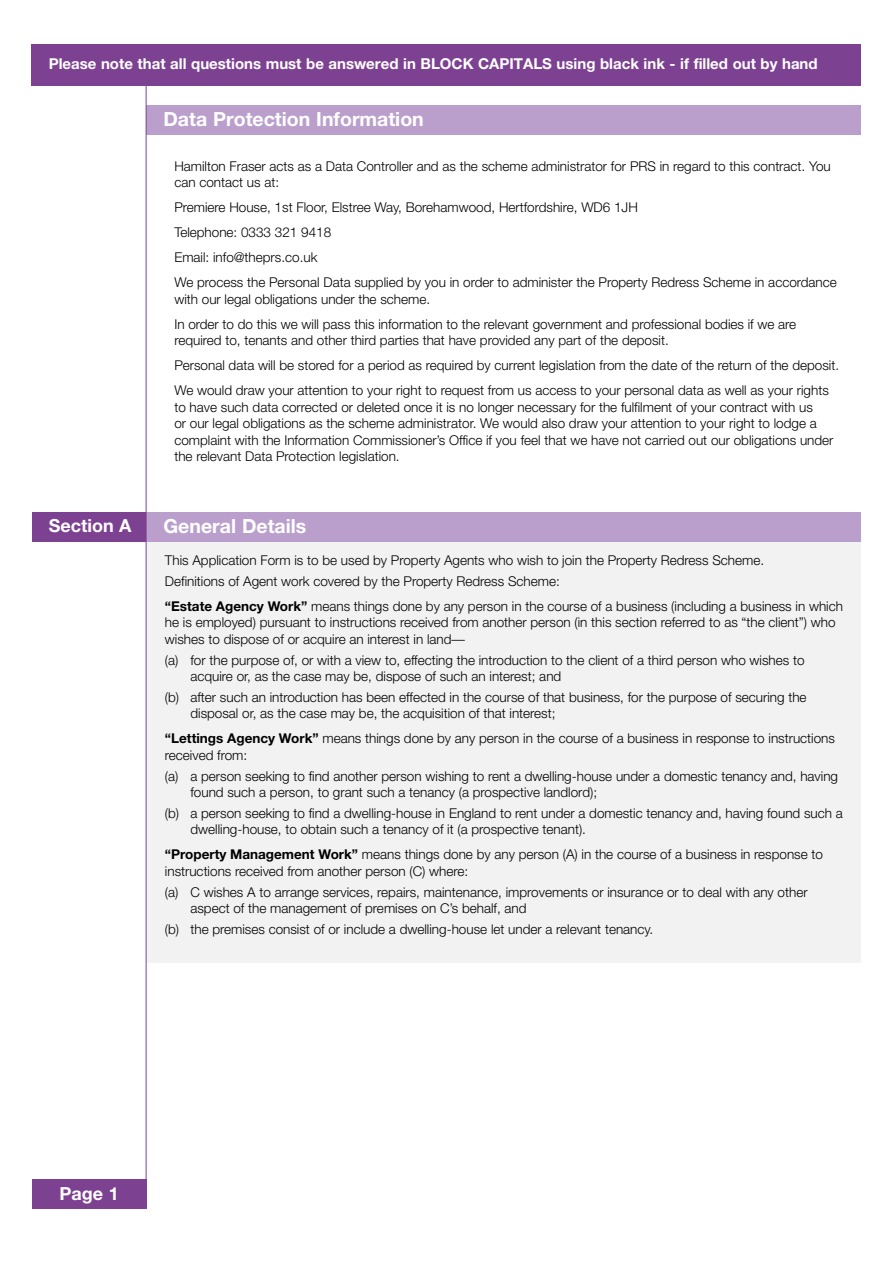
<style>
.page{position:relative;width:893px;height:1263px;background:#fff}
.page>*{position:absolute;margin:0;border:0;box-sizing:border-box;transform-origin:0 0}
.t1{font:700 19.5px "Helvetica Neue";color:#fff}
.t2{font:700 18px "Helvetica Neue";color:#fff}
.t3{font:700 15px "Helvetica Neue";color:#fff}
.t4{font:300 13.5px/16.5px "Helvetica Neue";color:#000}
.s1{font-weight:700}
</style>
<div class="page">
<div style="left:32px;top:44px;width:829px;height:42px;background:#7d4192"></div>
<div style="left:32px;top:1179px;width:114px;height:30px;background:#7d4192"></div>
<div style="left:146px;top:512px;width:715px;height:450px;background:#f2f2f2"></div>
<div style="left:32px;top:512px;width:114px;height:29px;background:#7d4192"></div>
<div style="left:146px;top:512px;width:715px;height:29px;background:#ba9fcc"></div>
<div style="left:146px;top:105px;width:715px;height:30px;background:#ba9fcc"></div>
<hr style="left:146px;top:82px;width:1px;height:1107px;background:#7d4192">
<p class="t3" style="left:49px;top:55px;width:770px">Please note that all questions must be answered in BLOCK CAPITALS using black ink - if filled out by hand</p>
<p class="t1" style="left:163px;top:107px;width:262px">Data Protection Information</p>
<p class="t4" style="left:174px;top:157px;width:658px">Hamilton Fraser acts as a Data Controller and as the scheme administrator for PRS in regard to this contract. You can contact us at:</p>
<p class="t4" style="left:174px;top:199px;width:465px">Premiere House, 1st Floor, Elstree Way, Borehamwood, Hertfordshire, WD6 1JH</p>
<p class="t4" style="left:174px;top:224px;width:158px">Telephone: 0333 321 9418</p>
<p class="t4" style="left:174px;top:249px;width:145px">Email: info@theprs.co.uk</p>
<p class="t4" style="left:174px;top:274px;width:664px">We process the Personal Data supplied by you in order to administer the Property Redress Scheme in accordance with our legal obligations under the scheme.</p>
<p class="t4" style="left:174px;top:315px;width:623px">In order to do this we will pass this information to the relevant government and professional bodies if we are required to, tenants and other third parties that have provided any part of the deposit.</p>
<p class="t4" style="left:174px;top:357px;width:666px">Personal data will be stored for a period as required by current legislation from the date of the return of the deposit.</p>
<p class="t4" style="left:174px;top:382px;width:661px">We would draw your attention to your right to request from us access to your personal data as well as your rights to have such data corrected or deleted once it is no longer necessary for the fulfilment of your contract with us<br>or our legal obligations as the scheme administrator. We would also draw your attention to your right to lodge a complaint with the Information Commissioner’s Office if you feel that we have not carried out our obligations under the relevant Data Protection legislation.</p>
<p class="t2" style="left:49px;top:515px;width:84px">Section A</p>
<p class="t1" style="left:163px;top:514px;width:144px">General Details</p>
<p class="t4" style="left:165px;top:552px;width:601px">This Application Form is to be used by Property Agents who wish to join the Property Redress Scheme.</p>
<p class="t4" style="left:165px;top:572px;width:396px">Definitions of Agent work covered by the Property Redress Scheme:</p>
<p class="t4" style="left:165px;top:597px;width:680px"><span class="s1">“Estate Agency Work”</span> means things done by any person in the course of a business (including a business in which he is employed) pursuant to instructions received from another person (in this section referred to as “the client”) who wishes to dispose of or acquire an interest in land—</p>
<p class="t4" style="left:190px;top:651px;width:616px;text-indent:-26px">(a) for the purpose of, or with a view to, effecting the introduction to the client of a third person who wishes to acquire or, as the case may be, dispose of such an interest; and</p>
<p class="t4" style="left:190px;top:688px;width:618px;text-indent:-26px">(b) after such an introduction has been effected in the course of that business, for the purpose of securing the disposal or, as the case may be, the acquisition of that interest;</p>
<p class="t4" style="left:165px;top:730px;width:672px"><span class="s1">“Lettings Agency Work”</span> means things done by any person in the course of a business in response to instructions received from:</p>
<p class="t4" style="left:190px;top:767px;width:649px;text-indent:-26px">(a) a person seeking to find another person wishing to rent a dwelling-house under a domestic tenancy and, having found such a person, to grant such a tenancy (a prospective landlord);</p>
<p class="t4" style="left:190px;top:804px;width:654px;text-indent:-26px">(b) a person seeking to find a dwelling-house in England to rent under a domestic tenancy and, having found such a dwelling-house, to obtain such a tenancy of it (a prospective tenant).</p>
<p class="t4" style="left:165px;top:846px;width:660px"><span class="s1">“Property Management Work”</span> means things done by any person (A) in the course of a business in response to instructions received from another person (C) where:</p>
<p class="t4" style="left:190px;top:883px;width:619px;text-indent:-26px">(a) C wishes A to arrange services, repairs, maintenance, improvements or insurance or to deal with any other aspect of the management of premises on C’s behalf, and</p>
<p class="t4" style="left:165px;top:920px;width:490px">(b) the premises consist of or include a dwelling-house let under a relevant tenancy.</p>
<p class="t2" style="left:59px;top:1182px;width:61px">Page 1</p>
</div>
